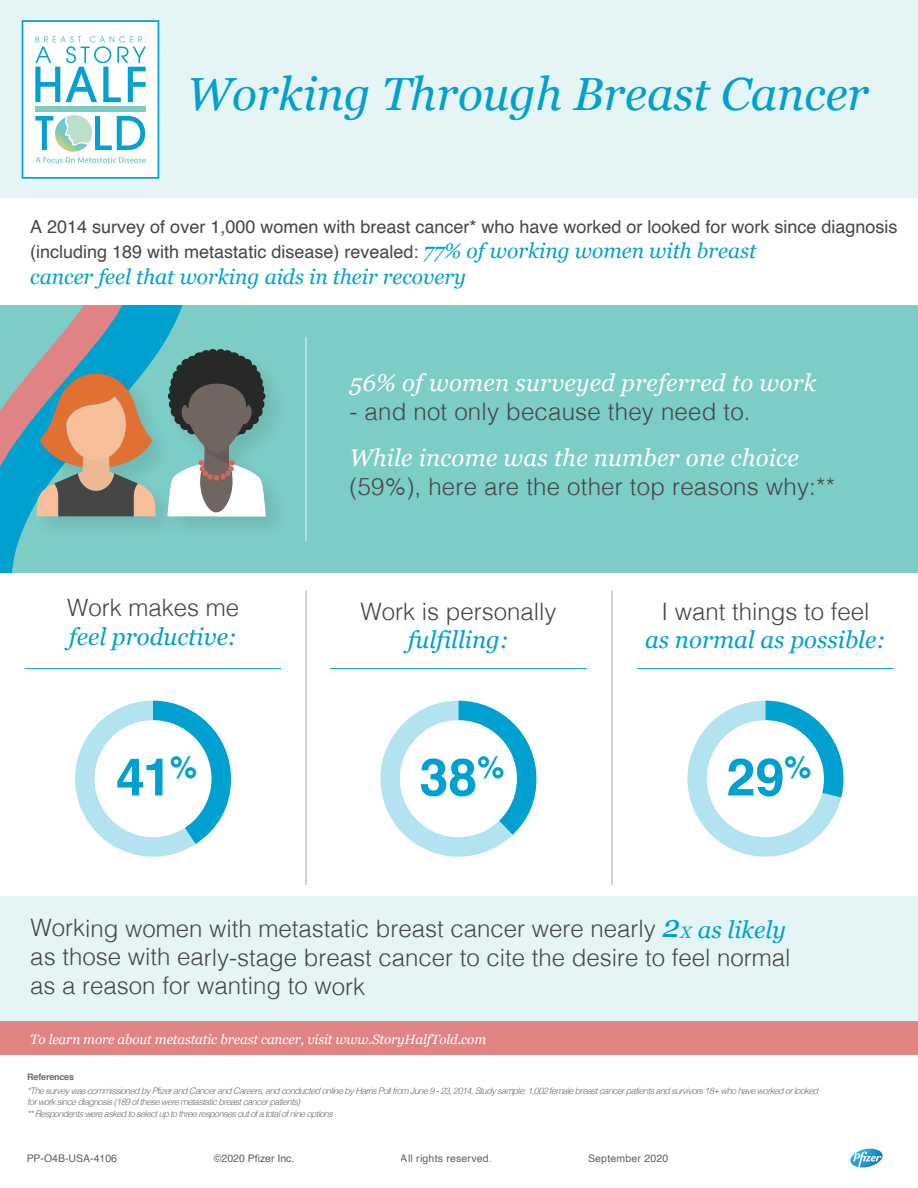
<style>
.page{position:relative;width:918px;height:1188px;background:#fff}
.page>*{position:absolute;margin:0;border:0;box-sizing:border-box;transform-origin:0 0}
.t1{font:700 52.05px "Helvetica";color:#00a1d1}
.t2{font:italic 46.35px "Georgia";color:#00a0cf}
.t3{font:300 24px/28.7px "Helvetica";letter-spacing:-.005em;color:#464646}
.t4{font:italic 24px "Georgia";letter-spacing:.01em;color:#fff}
.t5{font:italic 24px "Georgia";color:#00a1d1}
.t6{font:italic 21px "Georgia";color:#00a1d1}
.t7{font:18px/25.2px "Helvetica";color:#464646}
.t8{font:italic 13.5px "Georgia";letter-spacing:-.01em;color:#fff}
.t9{font:10.5px "Helvetica";letter-spacing:.02em;color:#414141}
.t10{font:10.5px "Helvetica";color:#414141}
.t11{font:italic 300 9px/10.8px "Helvetica";letter-spacing:-.06em;color:rgb(71 71 71/.8)}
.t12{font:700 9px "Helvetica";letter-spacing:-.02em;color:rgb(71 71 71/.8)}
.s1{font-family:"Georgia";font-style:italic;font-size:21px;color:#00a1d1}
.s2{font-family:"Georgia";font-weight:400;font-style:italic;font-size:31.5px;color:#00a1d1}
.s3{font-family:"Georgia";font-weight:400;font-style:italic;font-size:16.5px;color:#00a1d1}
.s4{font-family:"Georgia";font-weight:400;font-style:italic;color:#00a1d1}
</style>
<div class="page">
<div style="left:0;top:305px;width:918px;height:268px;background:#7dcdc7"></div>
<svg style="left:156px;top:305px;width:27px;height:32px"></svg>
<svg style="left:0;top:305px;width:156px;height:268px"></svg>
<img style="left:155px;top:337px;width:119px;height:212px">
<svg style="left:167px;top:348px;width:99px;height:168px"></svg>
<div style="left:0;top:896px;width:918px;height:144px;background:#e5f5f5"></div>
<div style="left:0;top:0;width:918px;height:198px;background:#e5f5f5"></div>
<hr style="left:306px;top:591px;width:1px;height:294px;background:#a3a3a3">
<hr style="left:612px;top:591px;width:1px;height:294px;background:#a3a3a3">
<div style="left:22px;top:20px;width:137px;height:159px;background:#fff;border:2px solid #00a2d1"></div>
<svg style="left:35px;top:36px;width:111px;height:66px"></svg>
<div style="left:35px;top:106px;width:111px;height:5px;background:#7dccc6"></div>
<svg style="left:35px;top:115px;width:111px;height:48px"></svg>
<hr style="left:637px;top:668px;width:257px;height:1px;background:#00a1d1">
<hr style="left:330px;top:668px;width:257px;height:1px;background:#00a1d1">
<hr style="left:25px;top:668px;width:256px;height:1px;background:#00a1d1">
<div style="left:0;top:1021px;width:918px;height:33px;background:#e18484"></div>
<svg style="left:380px;top:701px;width:156px;height:156px"></svg>
<div style="left:400px;top:720px;width:117px;height:117px;background:#fff;border-radius:50%"></div>
<svg style="left:75px;top:701px;width:156px;height:156px"></svg>
<div style="left:95px;top:720px;width:117px;height:117px;background:#fff;border-radius:50%"></div>
<svg style="left:687px;top:701px;width:156px;height:156px"></svg>
<div style="left:707px;top:720px;width:117px;height:117px;background:#fff;border-radius:50%"></div>
<hr style="left:306px;top:337px;width:1px;height:204px;background:#e5f5f5">
<svg style="left:850px;top:1149px;width:32px;height:18px"></svg>
<h2 class="t2" style="left:187px;top:60px;width:683px">Working Through Breast Cancer</h2>
<h3 class="t7" style="left:30px;top:215px;width:869px">A 2014 survey of over 1,000 women with breast cancer* who have worked or looked for work since diagnosis (including 189 with metastatic disease) revealed: <span class="s1">77% of working women with breast</span></h3>
<h3 class="t6" style="left:30px;top:261px;width:437px">cancer feel that working aids in their recovery</h3>
<h3 class="t3" style="left:67px;top:592px;width:174px">Work makes me</h3>
<h3 class="t5" style="left:69px;top:619px;width:170px">feel productive:</h3>
<h1 class="t1" style="left:116px;top:735px;width:83px">41<sup>%</sup></h1>
<h3 class="t4" style="left:350px;top:365px;width:469px">56% of women surveyed preferred to work</h3>
<h3 class="t3" style="left:350px;top:395px;width:403px">- and not only because they need to.</h3>
<h3 class="t4" style="left:350px;top:441px;width:451px">While income was the number one choice</h3>
<h3 class="t3" style="left:350px;top:471px;width:487px">(59%), here are the other top reasons why:**</h3>
<h3 class="t3" style="left:360px;top:595px;width:198px">Work is personally</h3>
<h3 class="t5" style="left:408px;top:623px;width:103px">fulfilling:</h3>
<h1 class="t1" style="left:419px;top:735px;width:86px">38<sup>%</sup></h1>
<h3 class="t3" style="left:661px;top:595px;width:210px">I want things to feel</h3>
<h3 class="t5" style="left:645px;top:623px;width:242px">as normal as possible:</h3>
<h1 class="t1" style="left:726px;top:735px;width:86px">29<sup>%</sup></h1>
<h3 class="t3" style="left:30px;top:912px;width:762px">Working women with metastatic breast cancer were nearly <span class="s2">2</span><span class="s3">X</span> <span class="s4">as likely </span>as those with early-stage breast cancer to cite the desire to feel normal as a reason for wanting to work</h3>
<h3 class="t8" style="left:30px;top:1029px;width:458px">To learn more about metastatic breast cancer, visit www.StoryHalfTold.com</h3>
<p class="t12" style="left:27px;top:1069px;width:48px">References</p>
<p class="t11" style="left:27px;top:1085px;width:793px">*The survey was commissioned by Pfizer and Cancer and Careers, and conducted online by Harris Poll from June 9 - 23, 2014. Study sample: 1,002 female breast cancer patients and survivors 18+ who have worked or looked for work since diagnosis (189 of these were metastatic breast cancer patients)</p>
<p class="t11" style="left:27px;top:1108px;width:307px">** Respondents were asked to select up to three responses out of a total of nine options</p>
<p class="t10" style="left:27px;top:1150px;width:92px">PP-O4B-USA-4106</p>
<p class="t10" style="left:214px;top:1150px;width:82px">©2020 Pfizer Inc.</p>
<p class="t9" style="left:401px;top:1150px;width:92px">All rights reserved.</p>
<p class="t9" style="left:588px;top:1150px;width:82px">September 2020</p>
</div>
